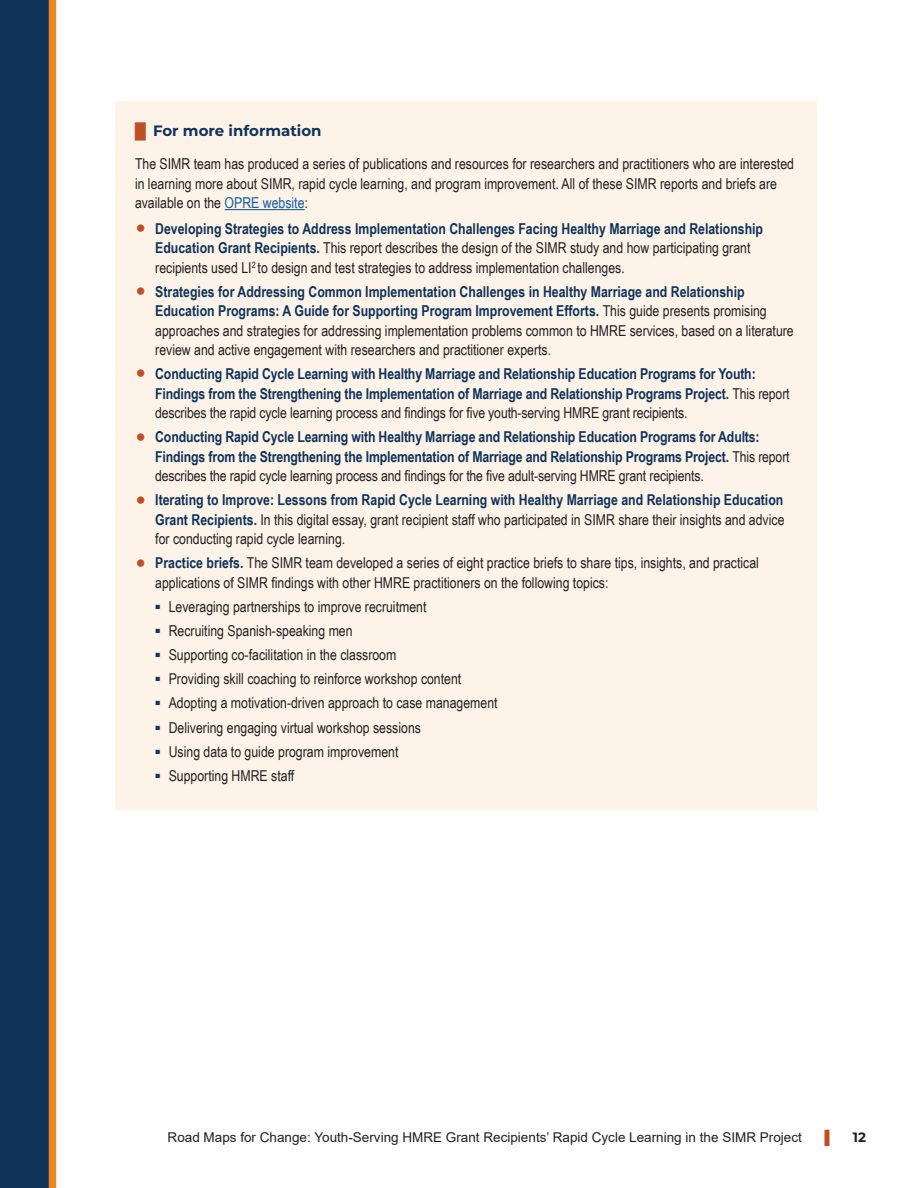
<style>
.page{position:relative;width:918px;height:1188px;background:#fff}
.page>*{position:absolute;margin:0;border:0;box-sizing:border-box;transform-origin:0 0}
.t1{font:15px/19.5px "Arial Narrow";color:#231f20}
.t2{font:700 15px/19.5px "Arial Narrow";letter-spacing:-.01em;color:#0f3359}
.t3{font:700 15px "Montserrat";color:#0f3359}
.t4{font:13.5px "Arial";color:#231f20}
.t5{font:700 13.5px "Montserrat";color:#231f20}
.t6{font:13.5px "Arial";color:#bd4e26}
.s1{font-family:"Arial";font-weight:900;color:#bd4e26}
.s2{color:#175d9e}
.s3{font-family:"Arial";font-weight:900;font-size:22.5px;color:#bd4e26}
.s4{font-weight:700;color:#0f3359}
.s5{font-weight:400;color:#231f20}
</style>
<div class="page">
<div style="left:0;top:0;width:52px;height:1188px;background:#0f3359"></div>
<div style="left:49px;top:0;width:7px;height:1188px;background:#ed8521"></div>
<div style="left:115px;top:101px;width:702px;height:709px;background:#fdf3e9"></div>
<hr style="left:225px;top:209px;width:80px;height:1px;background:#175d9e">
<p class="t3" style="left:135px;top:120px;width:188px"><span class="s1">█</span> For more information</p>
<p class="t1" style="left:135px;top:153px;width:661px">The SIMR team has produced a series of publications and resources for researchers and practitioners who are interested in learning more about SIMR, rapid cycle learning, and program improvement. All of these SIMR reports and briefs are available on the <span class="s2">OPRE website</span>:</p>
<p class="t1" style="left:155px;top:218px;width:609px;text-indent:-20px"><span class="s3">•</span> <span class="s4">Developing Strategies to Address Implementation Challenges Facing Healthy Marriage and Relationship<br>Education Grant Recipients.</span> This report describes the design of the SIMR study and how participating grant recipients used LI<sup>2</sup> to design and test strategies to address implementation challenges.</p>
<p class="t1" style="left:155px;top:281px;width:640px;text-indent:-20px"><span class="s3">•</span> <span class="s4">Strategies for Addressing Common Implementation Challenges in Healthy Marriage and Relationship Education Programs: A Guide for Supporting Program Improvement Efforts.</span> This guide presents promising approaches and strategies for addressing implementation problems common to HMRE services, based on a literature review and active engagement with researchers and practitioner experts.</p>
<p class="t2" style="left:155px;top:363px;width:636px;text-indent:-20px"><span class="s3">•</span> Conducting Rapid Cycle Learning with Healthy Marriage and Relationship Education Programs for Youth:<br>Findings from the Strengthening the Implementation of Marriage and Relationship Programs Project. <span class="s5">This report describes the rapid cycle learning process and findings for five youth-serving HMRE grant recipients.</span></p>
<p class="t2" style="left:155px;top:427px;width:636px;text-indent:-20px"><span class="s3">•</span> Conducting Rapid Cycle Learning with Healthy Marriage and Relationship Education Programs for Adults:<br>Findings from the Strengthening the Implementation of Marriage and Relationship Programs Project. <span class="s5">This report describes the rapid cycle learning process and findings for the five adult-serving HMRE grant recipients.</span></p>
<p class="t1" style="left:155px;top:490px;width:631px;text-align:justify;text-indent:-20px"><span class="s3">•</span> <span class="s4">Iterating to Improve: Lessons from Rapid Cycle Learning with Healthy Marriage and Relationship Education Grant Recipients.</span> In this digital essay, grant recipient staff who participated in SIMR share their insights and advice for conducting rapid cycle learning.</p>
<p class="t1" style="left:155px;top:553px;width:605px;text-indent:-20px"><span class="s3">•</span> <span class="s4">Practice briefs.</span> The SIMR team developed a series of eight practice briefs to share tips, insights, and practical applications of SIMR findings with other HMRE practitioners on the following topics:</p>
<p class="t1" style="left:155px;top:596px;width:273px"><sup>■</sup> Leveraging partnerships to improve recruitment</p>
<p class="t1" style="left:155px;top:621px;width:199px"><sup>■</sup> Recruiting Spanish-speaking men</p>
<p class="t1" style="left:155px;top:645px;width:243px"><sup>■</sup> Supporting co-facilitation in the classroom</p>
<p class="t1" style="left:155px;top:669px;width:308px"><sup>■</sup> Providing skill coaching to reinforce workshop content</p>
<p class="t1" style="left:155px;top:693px;width:344px"><sup>■</sup> Adopting a motivation-driven approach to case management</p>
<p class="t1" style="left:155px;top:717px;width:267px"><sup>■</sup> Delivering engaging virtual workshop sessions</p>
<p class="t1" style="left:155px;top:741px;width:245px"><sup>■</sup> Using data to guide program improvement</p>
<p class="t1" style="left:155px;top:765px;width:141px"><sup>■</sup> Supporting HMRE staff</p>
<p class="t4" style="left:168px;top:1128px;width:636px">Road Maps for Change: Youth-Serving HMRE Grant Recipients’ Rapid Cycle Learning in the SIMR Project</p>
<p class="t6" style="left:825px;top:1128px;width:11px">▌</p>
<p class="t5" style="left:853px;top:1128px;width:15px">12</p>
</div>
